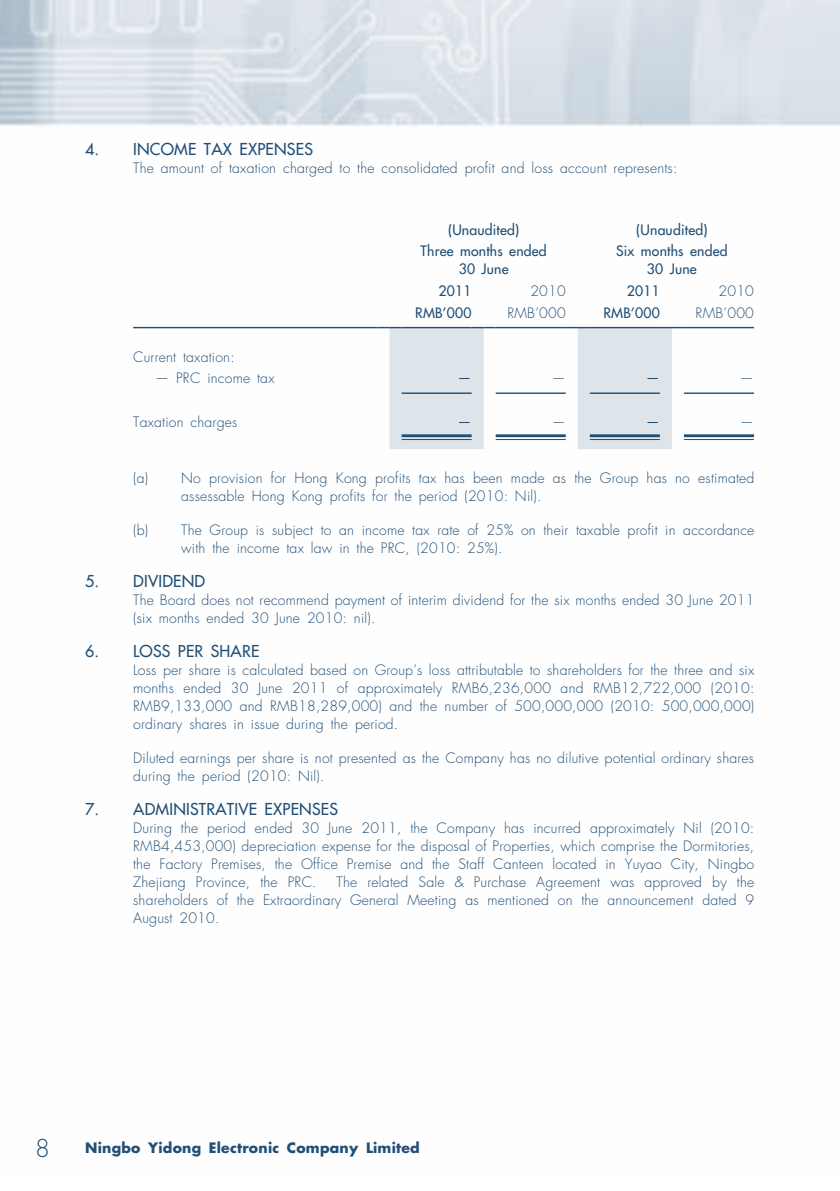
<style>
.page{position:relative;width:840px;height:1191px;background:#fff}
.page>*{position:absolute;margin:0;border:0;box-sizing:border-box;transform-origin:0 0}
.t1{font:300 24px "Futura Std";color:#214f76}
.t2{font:500 16px "Futura Std";letter-spacing:.015em;color:#214f76}
.t3{font:300 14px/18px "Futura Std";letter-spacing:.015em;color:#214f76}
.t4{font:500 14px/18px "Futura Std";letter-spacing:.015em;color:#214f76;text-align:center}
.t5{font:700 14px "Futura Std";letter-spacing:.015em;color:#214f76}
</style>
<div class="page">
<img style="left:0;top:0;width:840px;height:440px">
<hr style="left:683px;top:392px;width:70px;height:2px;background:#214f76">
<hr style="left:683px;top:434px;width:70px;height:3px;background:#214f76">
<hr style="left:683px;top:439px;width:70px;height:1px;background:#214f76">
<hr style="left:133px;top:327px;width:244px;height:1px;background:#214f76">
<svg style="left:377px;top:327px;width:306px;height:122px"></svg>
<hr style="left:683px;top:327px;width:70px;height:1px;background:#214f76">
<p class="t2" style="left:85px;top:139px;width:65px">4. INCOME</p>
<p class="t2" style="left:204px;top:139px;width:11px">TAX</p>
<p class="t2" style="left:239px;top:139px;width:10px">EXPENSES</p>
<p class="t3" style="left:133px;top:159px;width:545px">The amount of taxation charged to the consolidated profit and loss account represents:</p>
<p class="t4" style="left:448px;top:221px;width:73px">(UNAUDITED)</p>
<p class="t4" style="left:636px;top:221px;width:73px">(UNAUDITED)</p>
<p class="t4" style="left:420px;top:242px;width:127px">THREE MONTHS ENDED<br>30 JUNE</p>
<p class="t4" style="left:615px;top:242px;width:113px">SIX MONTHS ENDED<br>30 JUNE</p>
<p class="t4" style="left:438px;top:282px;width:34px">2011</p>
<p class="t3" style="left:530px;top:282px;width:37px">2010</p>
<p class="t4" style="left:626px;top:282px;width:34px">2011</p>
<p class="t3" style="left:718px;top:282px;width:37px">2010</p>
<p class="t4" style="left:415px;top:303px;width:58px">RMB’000</p>
<p class="t3" style="left:507px;top:304px;width:60px">RMB’000</p>
<p class="t4" style="left:603px;top:303px;width:58px">RMB’000</p>
<p class="t3" style="left:695px;top:304px;width:60px">RMB’000</p>
<p class="t3" style="left:133px;top:348px;width:103px">Current taxation:</p>
<p class="t3" style="left:155px;top:369px;width:121px">— PRC income tax</p>
<p class="t4" style="left:457px;top:369px;width:15px">—</p>
<p class="t3" style="left:551px;top:369px;width:15px">—</p>
<p class="t4" style="left:645px;top:369px;width:15px">—</p>
<p class="t3" style="left:739px;top:369px;width:15px">—</p>
<p class="t3" style="left:133px;top:413px;width:106px">Taxation charges</p>
<p class="t4" style="left:457px;top:413px;width:15px">—</p>
<p class="t3" style="left:551px;top:413px;width:15px">—</p>
<p class="t4" style="left:645px;top:413px;width:15px">—</p>
<p class="t3" style="left:739px;top:413px;width:15px">—</p>
<p class="t3" style="left:181px;top:469px;width:574px;text-indent:-48px">(a) No provision for Hong Kong profits tax has been made as the Group has no estimated assessable Hong Kong profits for the period (2010: Nil).</p>
<p class="t3" style="left:181px;top:521px;width:574px;text-indent:-48px">(b) The Group is subject to an income tax rate of 25% on their taxable profit in accordance with the income tax law in the PRC, (2010: 25%).</p>
<p class="t2" style="left:85px;top:571px;width:84px">5. DIVIDEND</p>
<p class="t3" style="left:133px;top:591px;width:622px">The Board does not recommend payment of interim dividend for the six months ended 30 June 2011 (six months ended 30 June 2010: nil).</p>
<p class="t2" style="left:85px;top:641px;width:66px">6. LOSS</p>
<p class="t2" style="left:178px;top:641px;width:10px">PER</p>
<p class="t2" style="left:211px;top:641px;width:11px">SHARE</p>
<p class="t3" style="left:133px;top:661px;width:622px;text-align:justify">Loss per share is calculated based on Group’s loss attributable to shareholders for the three and six months ended 30 June 2011 of approximately RMB6,236,000 and RMB12,722,000 (2010:<br>RMB9,133,000 and RMB18,289,000) and the number of 500,000,000 (2010: 500,000,000) ordinary shares in issue during the period.</p>
<p class="t3" style="left:133px;top:749px;width:622px">Diluted earnings per share is not presented as the Company has no dilutive potential ordinary shares during the period (2010: Nil).</p>
<p class="t2" style="left:85px;top:799px;width:69px">7. ADMINISTRATI</p>
<p class="t2" style="left:238px;top:799px;width:45px">VE EXPENSES</p>
<p class="t3" style="left:133px;top:819px;width:622px;text-align:justify">During the period ended 30 June 2011, the Company has incurred approximately Nil (2010:<br>RMB4,453,000) depreciation expense for the disposal of Properties, which comprise the Dormitories, the Factory Premises, the Office Premise and the Staff Canteen located in Yuyao City, Ningbo Zhejiang Province, the PRC.</p>
<p class="t3" style="left:133px;top:873px;width:622px;text-align:justify;text-indent:203px">The related Sale &amp; Purchase Agreement was approved by the shareholders of the Extraordinary General Meeting as mentioned on the announcement dated 9<br>August 2010.</p>
<h1 class="t1" style="left:35px;top:1133px;width:16px">8</h1>
<p class="t5" style="left:85px;top:1138px;width:336px">Ningbo Yidong Electronic Company Limited</p>
</div>
